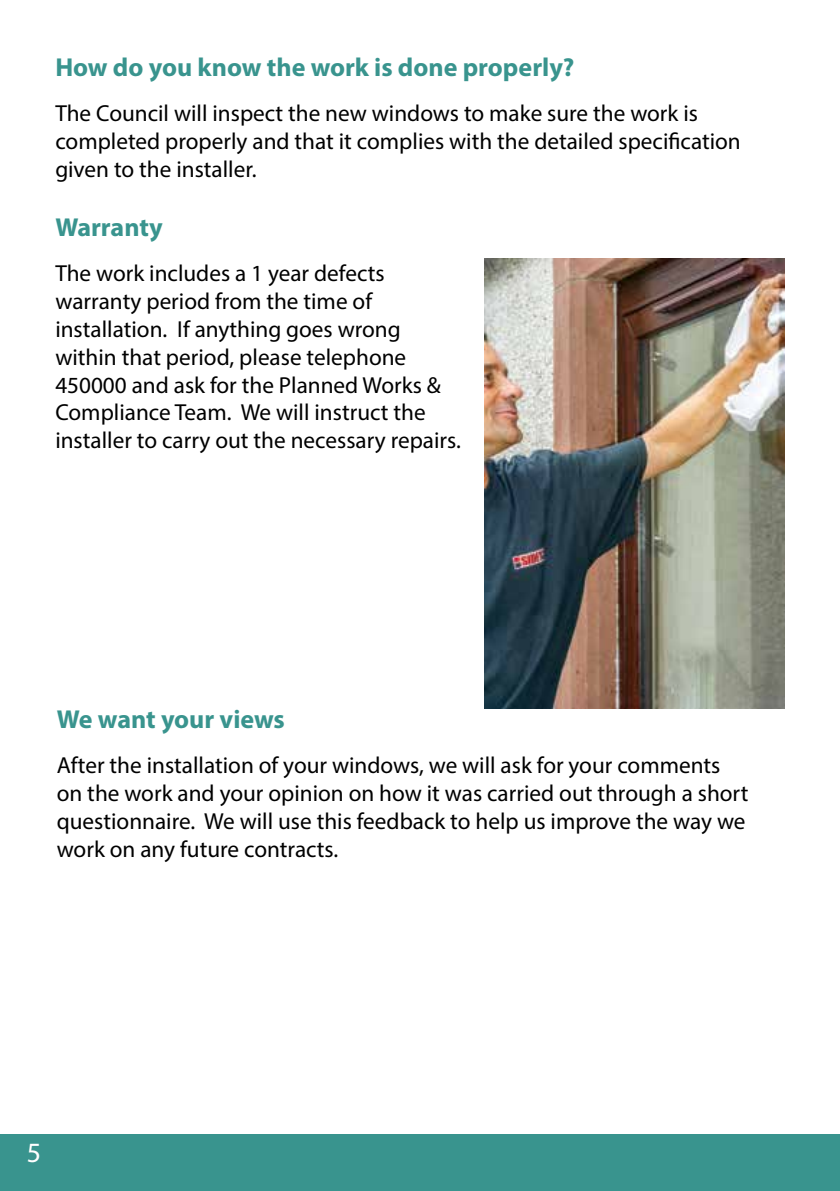
<style>
.page{position:relative;width:840px;height:1191px;background:#fff}
.page>*{position:absolute;margin:0;border:0;box-sizing:border-box;transform-origin:0 0}
.t1{font:28px "Myriad Pro";color:#fff}
.t2{font:700 26px "Myriad Pro";color:#39948e}
.t3{font:23.2px/27.8px "Myriad Pro";color:#000}
</style>
<div class="page">
<div style="left:0;top:1134px;width:839px;height:57px;background:#39948e"></div>
<img style="left:484px;top:259px;width:300px;height:450px">
<p class="t2" style="left:55px;top:50px;width:520px">How do you know the work is done properly?</p>
<p class="t3" style="left:55px;top:99px;width:686px">The Council will inspect the new windows to make sure the work is completed properly and that it complies with the detailed specification given to the installer.</p>
<p class="t2" style="left:55px;top:211px;width:109px">Warranty</p>
<p class="t3" style="left:55px;top:259px;width:407px">The work includes a 1 year defects warranty period from the time of installation. If anything goes wrong within that period, please telephone 450000 and ask for the Planned Works &amp; Compliance Team. We will instruct the installer to carry out the necessary repairs.</p>
<p class="t2" style="left:57px;top:702px;width:229px">We want your views</p>
<p class="t3" style="left:57px;top:751px;width:692px">After the installation of your windows, we will ask for your comments on the work and your opinion on how it was carried out through a short questionnaire. We will use this feedback to help us improve the way we work on any future contracts.</p>
<p class="t1" style="left:27px;top:1135px;width:16px">5</p>
</div>
